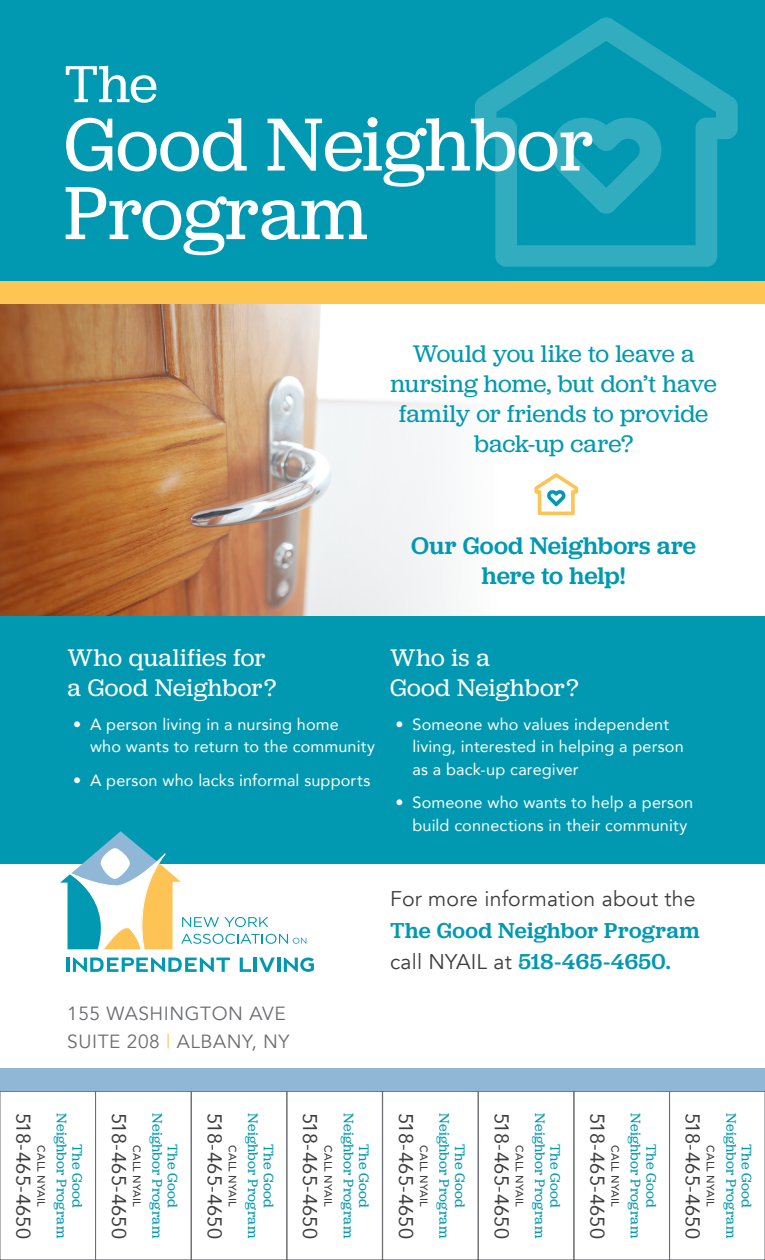
<style>
.page{position:relative;width:765px;height:1260px;background:#fff}
.page>*{position:absolute;margin:0;border:0;box-sizing:border-box;transform-origin:0 0}
.t1{font:78.12px/68.6px "Jubilat";color:#fff}
.t2{font:54.25px "Jubilat";color:#fff}
.t3{font:25px/30px "Jubilat";letter-spacing:-.005em;color:#0099b1;text-align:center}
.t4{font:25px/30px "Jubilat";letter-spacing:.015em;color:#fff}
.t5{font:500 25px/30px "Jubilat";letter-spacing:.005em;color:#0099b1;text-align:center}
.t6{font:500 22.5px/31.2px "Jubilat";letter-spacing:.015em;color:#0099b1}
.t7{font:21.25px "Avenir";letter-spacing:.01em;color:#3e3e3f}
.t8{font:19.88px "Avenir";letter-spacing:.005em;color:#3e3e3f}
.t9{font:19px/28.5px "Avenir";letter-spacing:.03em;color:#6c6d70}
.t10{font:16.25px/22.5px "Avenir";letter-spacing:.01em;color:#fff}
.t11{font:14.38px/15.5px "Jubilat";letter-spacing:.02em;color:#0099b1;text-align:center}
.t12{font:500 10.75px "Avenir";letter-spacing:.025em;color:#3e3e3f}
.s1{color:#fec355}
.s2{font-family:"Avenir";font-weight:400;font-size:21.25px;color:#3e3e3f}
</style>
<div class="page">
<div style="left:0;top:0;width:765px;height:304px;background:#0099b1"></div>
<img style="left:0;top:304px;width:497px;height:313px">
<div style="left:0;top:617px;width:765px;height:247px;background:#0099b1"></div>
<div style="left:0;top:1091px;width:96px;height:169px;border:1px solid #6c6d70"></div>
<div style="left:382px;top:1091px;width:96px;height:169px;border:1px solid #6c6d70"></div>
<div style="left:95px;top:1091px;width:96px;height:169px;border:1px solid #6c6d70"></div>
<div style="left:478px;top:1091px;width:96px;height:169px;border:1px solid #6c6d70"></div>
<div style="left:191px;top:1091px;width:96px;height:169px;border:1px solid #6c6d70"></div>
<div style="left:574px;top:1091px;width:96px;height:169px;border:1px solid #6c6d70"></div>
<div style="left:287px;top:1091px;width:95px;height:169px;border:1px solid #6c6d70"></div>
<div style="left:669px;top:1091px;width:96px;height:169px;border:1px solid #6c6d70"></div>
<svg style="left:60px;top:831px;width:254px;height:141px"></svg>
<div style="left:0;top:281px;width:765px;height:23px;background:#fec552"></div>
<div style="left:0;top:1069px;width:765px;height:22px;background:#91b7d6"></div>
<svg style="left:475px;top:17px;width:263px;height:250px"></svg>
<svg style="left:534px;top:473px;width:44px;height:42px"></svg>
<h2 class="t2" style="left:64px;top:50px;width:95px">The</h2>
<h1 class="t1" style="left:64px;top:108px;width:531px">Good Neighbor<br>Program</h1>
<p class="t3" style="left:391px;top:338px;width:328px">Would you like to leave a nursing home, but don’t have family or friends to provide back-up care?</p>
<p class="t5" style="left:411px;top:530px;width:286px">Our Good Neighbors are here to help!</p>
<p class="t4" style="left:68px;top:642px;width:210px">Who qualifies for a Good Neighbor?</p>
<p class="t10" style="left:90px;top:712px;width:286px;text-indent:-17px">• A person living in a nursing home<br>who wants to return to the community</p>
<p class="t10" style="left:73px;top:768px;width:299px">• A person who lacks informal supports</p>
<p class="t4" style="left:390px;top:642px;width:190px">Who is a<br>Good Neighbor?</p>
<p class="t10" style="left:412px;top:712px;width:273px;text-indent:-17px">• Someone who values independent living, interested in helping a person as a back-up caregiver</p>
<p class="t10" style="left:412px;top:791px;width:282px;text-indent:-17px">• Someone who wants to help a person build connections in their community</p>
<p class="t9" style="left:67px;top:999px;width:224px">155 WASHINGTON AVE<br>SUITE 208 <span class="s1">|</span> ALBANY, NY</p>
<p class="t7" style="left:390px;top:886px;width:307px">For more information about the</p>
<p class="t6" style="left:390px;top:914px;width:311px">The Good Neighbor Program <span class="s2">call NYAIL at</span> 518-465-4650.</p>
<p class="t8" style="left:39px;top:1113px;width:127px;rotate:90deg">518-465-4650</p>
<p class="t11" style="left:468px;top:1113px;width:126px;rotate:90deg">The Good<br>Neighbor Program</p>
<p class="t11" style="left:85px;top:1113px;width:126px;rotate:90deg">The Good<br>Neighbor Program</p>
<p class="t8" style="left:135px;top:1113px;width:127px;rotate:90deg">518-465-4650</p>
<p class="t11" style="left:564px;top:1113px;width:126px;rotate:90deg">The Good<br>Neighbor Program</p>
<p class="t11" style="left:181px;top:1113px;width:126px;rotate:90deg">The Good<br>Neighbor Program</p>
<p class="t8" style="left:231px;top:1113px;width:127px;rotate:90deg">518-465-4650</p>
<p class="t11" style="left:659px;top:1113px;width:126px;rotate:90deg">The Good<br>Neighbor Program</p>
<p class="t11" style="left:277px;top:1113px;width:126px;rotate:90deg">The Good<br>Neighbor Program</p>
<p class="t8" style="left:326px;top:1113px;width:127px;rotate:90deg">518-465-4650</p>
<p class="t11" style="left:755px;top:1113px;width:126px;rotate:90deg">The Good<br>Neighbor Program</p>
<p class="t11" style="left:372px;top:1113px;width:126px;rotate:90deg">The Good<br>Neighbor Program</p>
<p class="t8" style="left:422px;top:1113px;width:127px;rotate:90deg">518-465-4650</p>
<p class="t8" style="left:518px;top:1113px;width:127px;rotate:90deg">518-465-4650</p>
<p class="t8" style="left:613px;top:1113px;width:127px;rotate:90deg">518-465-4650</p>
<p class="t8" style="left:709px;top:1113px;width:127px;rotate:90deg">518-465-4650</p>
<p class="t12" style="left:51px;top:1145px;width:63px;rotate:90deg">CALL NYAIL</p>
<p class="t12" style="left:146px;top:1145px;width:63px;rotate:90deg">CALL NYAIL</p>
<p class="t12" style="left:242px;top:1145px;width:63px;rotate:90deg">CALL NYAIL</p>
<p class="t12" style="left:337px;top:1145px;width:63px;rotate:90deg">CALL NYAIL</p>
<p class="t12" style="left:433px;top:1145px;width:63px;rotate:90deg">CALL NYAIL</p>
<p class="t12" style="left:529px;top:1145px;width:63px;rotate:90deg">CALL NYAIL</p>
<p class="t12" style="left:625px;top:1145px;width:63px;rotate:90deg">CALL NYAIL</p>
<p class="t12" style="left:720px;top:1145px;width:63px;rotate:90deg">CALL NYAIL</p>
</div>
